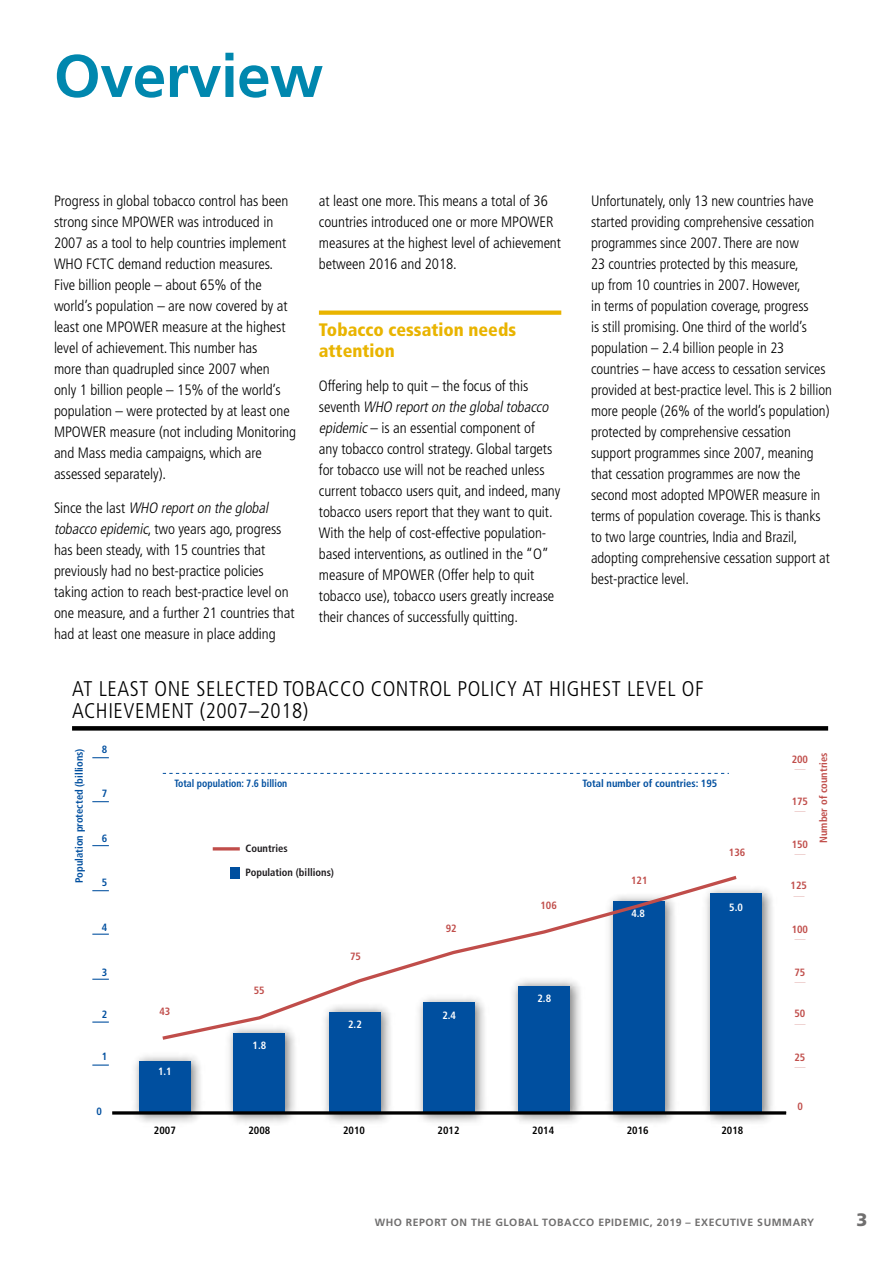
<style>
.page{position:relative;width:893px;height:1263px;background:#fff}
.page>*{position:absolute;margin:0;border:0;box-sizing:border-box;transform-origin:0 0}
.t1{font:700 60px "Frutiger LT Std";letter-spacing:-.01em;color:#0087ae}
.t2{font:300 condensed 21.3px/21.3px "Frutiger LT Std";letter-spacing:.025em;color:#000}
.t3{font:900 condensed 18px/21.3px "Frutiger LT Std";color:#e9b400}
.t4{font:900 18px "Frutiger LT Std";color:#706f6f}
.t5{font:300 condensed 15px/21px "Frutiger LT Std";letter-spacing:-.005em;color:#000}
.t6{font:700 condensed 10.5px "Frutiger LT Std";color:#004f9f}
.t7{font:700 10.5px "Frutiger LT Std";letter-spacing:.05em;color:#706f6f}
.t8{font:700 condensed 10.5px "Frutiger LT Std";color:#c04d4a}
.t9{font:700 condensed 10.5px "Frutiger LT Std";color:#1f1c1f}
.t10{font:700 condensed 10.5px "Frutiger LT Std";color:#000}
.t11{font:700 condensed 10.5px "Frutiger LT Std";color:#004f9f;scale:.93 1}
.t12{font:700 condensed 10.5px "Frutiger LT Std";color:#fff}
.s1{font-style:italic}
</style>
<div class="page">
<div style="left:319px;top:310px;width:242px;height:5px;background:#e9b400"></div>
<div style="left:72px;top:726px;width:756px;height:5px;background:#000"></div>
<svg style="left:92px;top:1065px;width:17px;height:1px"></svg>
<svg style="left:92px;top:1022px;width:17px;height:1px"></svg>
<svg style="left:92px;top:979px;width:17px;height:1px"></svg>
<svg style="left:92px;top:934px;width:17px;height:1px"></svg>
<svg style="left:92px;top:890px;width:17px;height:1px"></svg>
<svg style="left:92px;top:845px;width:17px;height:1px"></svg>
<svg style="left:92px;top:801px;width:17px;height:1px"></svg>
<svg style="left:92px;top:757px;width:17px;height:1px"></svg>
<img style="left:126px;top:1056px;width:83px;height:67px">
<div style="left:139px;top:1061px;width:52px;height:50px;background:#004f9f"></div>
<img style="left:220px;top:1042px;width:85px;height:81px">
<div style="left:234px;top:1033px;width:51px;height:78px;background:#004f9f"></div>
<img style="left:316px;top:1042px;width:83px;height:81px">
<div style="left:329px;top:1012px;width:52px;height:99px;background:#004f9f"></div>
<img style="left:410px;top:1042px;width:83px;height:80px">
<div style="left:423px;top:1002px;width:52px;height:109px;background:#004f9f"></div>
<img style="left:506px;top:1042px;width:83px;height:81px">
<div style="left:519px;top:986px;width:51px;height:125px;background:#004f9f"></div>
<img style="left:600px;top:1042px;width:83px;height:81px">
<div style="left:613px;top:901px;width:52px;height:210px;background:#004f9f"></div>
<img style="left:698px;top:889px;width:82px;height:234px">
<div style="left:710px;top:893px;width:52px;height:218px;background:#004f9f"></div>
<hr style="left:112px;top:1111px;width:674px;height:3px;background:#000">
<svg style="left:163px;top:773px;width:566px;height:1px"></svg>
<svg style="left:162px;top:875px;width:578px;height:167px"></svg>
<div style="left:230px;top:866px;width:10px;height:12px;background:#004f9f"></div>
<hr style="left:213px;top:847px;width:27px;height:3px;background:#c04d4a">
<h1 class="t1" style="left:54px;top:41px;width:271px">Overview</h1>
<p class="t5" style="left:54px;top:191px;width:244px">Progress in global tobacco control has been strong since MPOWER was introduced in 2007 as a tool to help countries implement WHO FCTC demand reduction measures.<br>Five billion people – about 65% of the world’s population – are now covered by at least one MPOWER measure at the highest level of achievement. This number has<br>more than quadrupled since 2007 when<br>only 1 billion people – 15% of the world’s population – were protected by at least one MPOWER measure (not including Monitoring and Mass media campaigns, which are assessed separately).</p>
<p class="t5" style="left:54px;top:498px;width:242px">S i n c e t h e l a s t <span class="s1">WHO reporton the global tobacco epidemic</span>, two years ago, progress has been steady, with 15 countries that previously had no best-practice policies taking action to reach best-practice level on one measure, and a further 21 countries that had at least one measure in place adding</p>
<p class="t5" style="left:319px;top:191px;width:244px">at least one more. This means a total of 36 countries introduced one or more MPOWER measures at the highest level of achievement between 2016 and 2018.</p>
<p class="t3" style="left:319px;top:319px;width:199px">Tobacco cessation needs attention</p>
<p class="t5" style="left:319px;top:376px;width:243px">Offering help to quit – the focus of this<br>s e v e n t h <span class="s1">WHO reporton the globaltobacco epidemic</span>– is an essential component of<br>any tobacco control strategy. Global targets for tobacco use will not be reached unless current tobacco users quit, and indeed, many tobacco users report that they want to quit.<br>With the help of cost-effective population&shy;based interventions, as outlined in the “O” measure of MPOWER (Offer help to quit tobacco use), tobacco users greatly increase their chances of successfully quitting.</p>
<p class="t5" style="left:591px;top:191px;width:242px">Unfortunately, only 13 new countries have started providing comprehensive cessation programmes since 2007. There are now<br>23 countries protected by this measure,<br>up from 10 countries in 2007. However,<br>in terms of population coverage, progress<br>is still promising. One third of the world’s population – 2.4 billion people in 23 countries – have access to cessation services provided at best-practice level. This is 2 billion more people (26% of the world’s population) protected by comprehensive cessation support programmes since 2007, meaning that cessation programmes are now the second most adopted MPOWER measure in terms of population coverage. This is thanks to two large countries, India and Brazil, adopting comprehensive cessation support at best-practice level.</p>
<h2 class="t2" style="left:72px;top:679px;width:633px">AT LEAST ONE SELECTED TOBACCO CONTROL POLICY AT HIGHEST LEVEL OF<br>ACHIEVEMENT (2007–2018)</h2>
<p class="t6" style="left:73px;top:883px;width:136px;rotate:-90deg">Population protected (billions)</p>
<p class="t6" style="left:102px;top:743px;width:7px">8</p>
<p class="t6" style="left:102px;top:787px;width:7px">7</p>
<p class="t6" style="left:102px;top:832px;width:7px">6</p>
<p class="t6" style="left:102px;top:877px;width:7px">5</p>
<p class="t6" style="left:102px;top:921px;width:7px">4</p>
<p class="t6" style="left:102px;top:966px;width:7px">3</p>
<p class="t6" style="left:102px;top:1008px;width:7px">2</p>
<p class="t6" style="left:102px;top:1050px;width:7px">1</p>
<p class="t6" style="left:96px;top:1105px;width:7px">0</p>
<p class="t11" style="left:174px;top:777px;width:123px">Total population: 7.6 billion</p>
<p class="t6" style="left:582px;top:777px;width:137px">Total number of countries: 195</p>
<p class="t8" style="left:159px;top:1005px;width:12px">43</p>
<p class="t12" style="left:158px;top:1065px;width:15px">1.1</p>
<p class="t9" style="left:246px;top:842px;width:44px">Countries</p>
<p class="t9" style="left:246px;top:866px;width:90px">Population (billions)</p>
<p class="t8" style="left:254px;top:984px;width:12px">55</p>
<p class="t12" style="left:253px;top:1039px;width:15px">1.8</p>
<p class="t8" style="left:350px;top:950px;width:12px">75</p>
<p class="t12" style="left:348px;top:1018px;width:15px">2.2</p>
<p class="t8" style="left:446px;top:922px;width:12px">92</p>
<p class="t12" style="left:442px;top:1009px;width:15px">2.4</p>
<p class="t8" style="left:540px;top:899px;width:18px">106</p>
<p class="t12" style="left:537px;top:992px;width:15px">2.8</p>
<p class="t8" style="left:631px;top:874px;width:18px">121</p>
<p class="t12" style="left:631px;top:907px;width:15px">4.8</p>
<p class="t8" style="left:729px;top:846px;width:18px">136</p>
<p class="t12" style="left:729px;top:901px;width:15px">5.0</p>
<p class="t10" style="left:154px;top:1124px;width:23px">2007</p>
<p class="t10" style="left:248px;top:1124px;width:23px">2008</p>
<p class="t10" style="left:343px;top:1124px;width:23px">2010</p>
<p class="t10" style="left:438px;top:1124px;width:23px">2012</p>
<p class="t10" style="left:532px;top:1124px;width:23px">2014</p>
<p class="t10" style="left:627px;top:1124px;width:23px">2016</p>
<p class="t10" style="left:721px;top:1124px;width:23px">2018</p>
<p class="t8" style="left:792px;top:753px;width:18px">200</p>
<p class="t8" style="left:792px;top:795px;width:18px">175</p>
<p class="t8" style="left:792px;top:838px;width:18px">150</p>
<p class="t8" style="left:817px;top:843px;width:92px;rotate:-90deg">Number of countries</p>
<p class="t8" style="left:791px;top:879px;width:18px">125</p>
<p class="t8" style="left:792px;top:923px;width:18px">100</p>
<p class="t8" style="left:794px;top:966px;width:12px">75</p>
<p class="t8" style="left:794px;top:1007px;width:12px">50</p>
<p class="t8" style="left:794px;top:1051px;width:12px">25</p>
<p class="t8" style="left:797px;top:1100px;width:7px">0</p>
<p class="t7" style="left:375px;top:1216px;width:441px">WHO REPORT ON THE GLOBAL TOBACCO EPIDEMIC, 2019 – EXECUTIVE SUMMARY</p>
<p class="t4" style="left:856px;top:1208px;width:13px">3</p>
</div>
